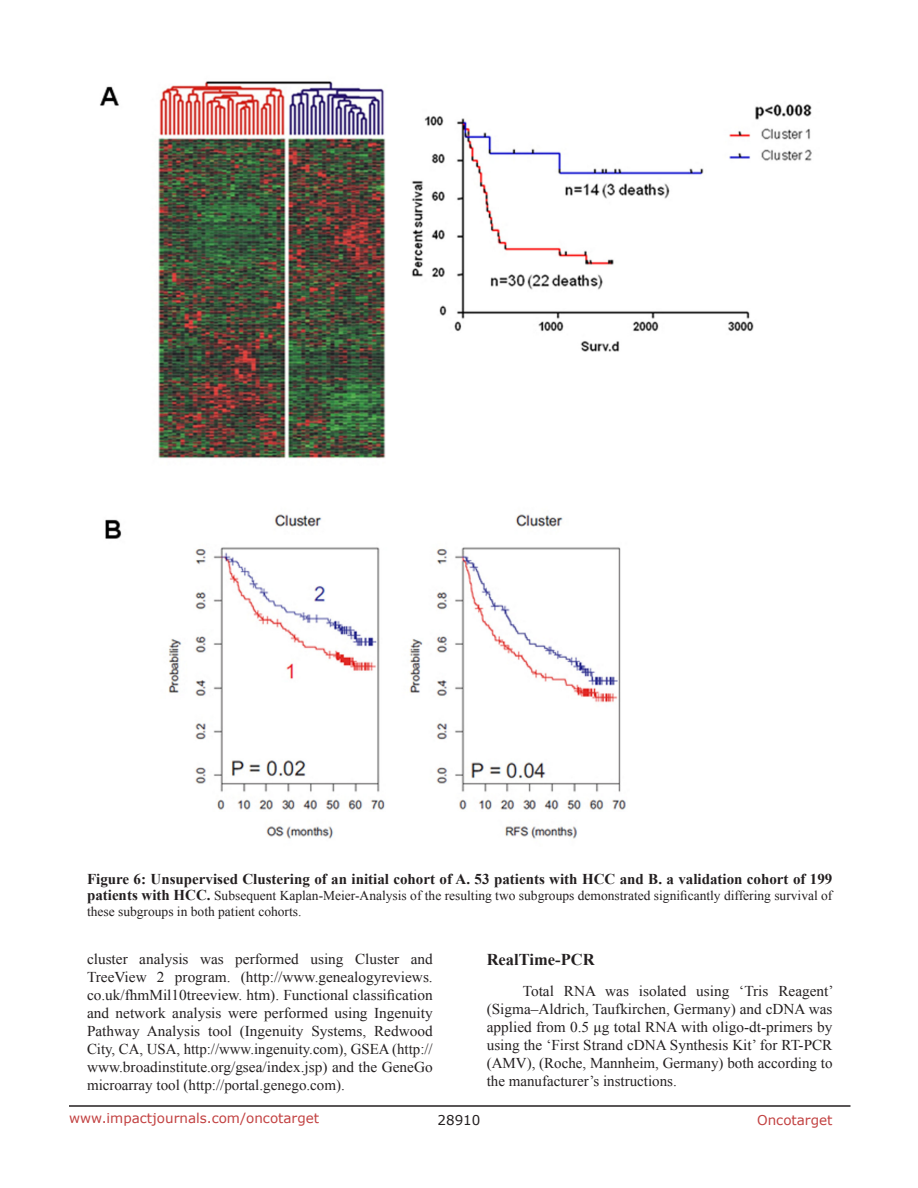
<style>
.page{position:relative;width:918px;height:1188px;background:#fff}
.page>*{position:absolute;margin:0;border:0;box-sizing:border-box;transform-origin:0 0}
.SubHeading{font:700 16.5px "Times New Roman";color:#231f20}
.BodyText{font:15px/18px "Times New Roman";color:#231f20;text-align:justify}
.FigureText{font:700 15px "Times New Roman";color:#231f20}
.FigureText-2{font:13.5px/16.2px "Times New Roman";color:#231f20}
.t1{font:13.5px "Verdana";color:#c24141}
.t2{font:13.5px "Verdana";color:#231f20}
.s1{font-weight:700;font-size:15px}
</style>
<div class="page">
<hr style="left:69px;top:1105px;width:781px;height:2px;background:#231f20">
<img style="left:100px;top:81px;width:712px;height:758px">
<p class="FigureText" style="left:87px;top:868px;width:747px">Figure 6: Unsupervised Clustering of an initial cohort of A. 53 patients with HCC and B. a validation cohort of 199</p>
<p class="FigureText-2" style="left:87px;top:887px;width:747px"><span class="s1">patients with HCC.</span> Subsequent Kaplan-Meier-Analysis of the resulting two subgroups demonstrated significantly differing survival of these subgroups in both patient cohorts.</p>
<p class="BodyText" style="left:87px;top:950px;width:347px">cluster analysis was performed using Cluster and TreeView 2 program. (http://www.genealogyreviews. co.uk/fhmMil10treeview. htm). Functional classification and network analysis were performed using Ingenuity Pathway Analysis tool (Ingenuity Systems, Redwood City, CA, USA, http://www.ingenuity.com), GSEA (http:// www.broadinstitute.org/gsea/index.jsp) and the GeneGo microarray tool (http://portal.genego.com).</p>
<p class="SubHeading" style="left:487px;top:948px;width:109px">RealTime-PCR</p>
<p class="BodyText" style="left:487px;top:982px;width:348px;text-indent:36px">Total RNA was isolated using ‘Tris Reagent’ (Sigma–Aldrich, Taufkirchen, Germany) and cDNA was applied from 0.5 μg total RNA with oligo-dt-primers by using the ‘First Strand cDNA Synthesis Kit’ for RT-PCR (AMV), (Roche, Mannheim, Germany) both according to the manufacturer’s instructions.</p>
<p class="t1" style="left:69px;top:1109px;width:252px">www.impactjournals.com/oncotarget</p>
<p class="t2" style="left:438px;top:1111px;width:44px">28910</p>
<p class="t1" style="left:757px;top:1111px;width:77px">Oncotarget</p>
</div>
